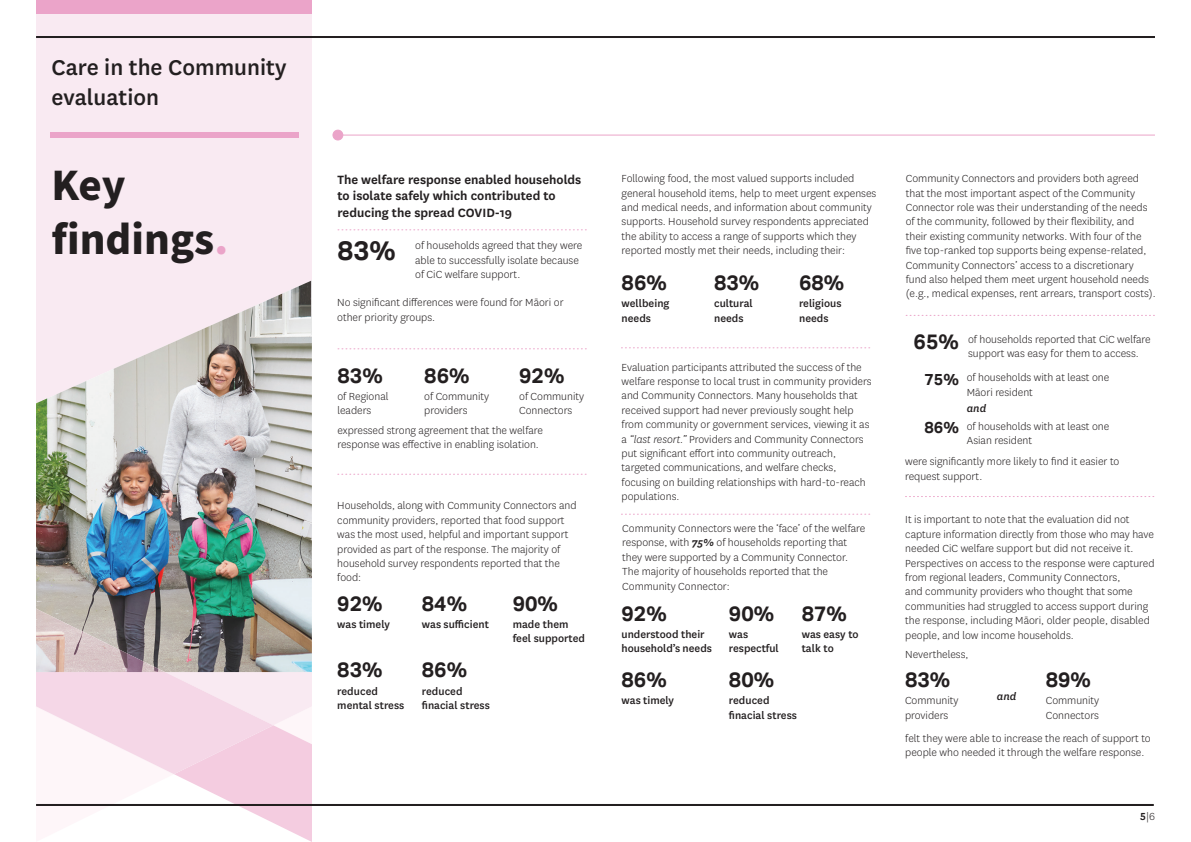
<style>
.page{position:relative;width:1191px;height:842px;background:#fff}
.page>*{position:absolute;margin:0;border:0;box-sizing:border-box;transform-origin:0 0}
.t1{font:700 45px "Source Sans Pro";color:#231f20}
.t2{font:700 27px "Aktiv Grotesk";color:#231f20}
.t3{font:500 25px/30px "National";color:#231f20}
.t4{font:700 21px "Aktiv Grotesk";color:#231f20}
.t5{font:700 16px "Aktiv Grotesk";color:#231f20}
.t6{font:600 14px/16.8px "National";color:#231f20}
.t7{font:300 12px/14.4px "National";color:#231f20}
.t8{font:500 12px/14.4px "National";color:#231f20}
.t9{font:italic 500 12px "National";color:#231f20}
.s1{color:#eba4c9}
.s2{font-style:italic}
.s3{font-weight:600;font-style:italic}
.s4{font-weight:600}
</style>
<div class="page">
<div style="left:36px;top:14px;width:276px;height:266px;background:#f9eaf2"></div>
<img style="left:36px;top:280px;width:276px;height:392px">
<div style="left:50px;top:133px;width:248px;height:5px;background:#eba4c9"></div>
<div style="left:36px;top:0;width:276px;height:14px;background:#eba4c9"></div>
<svg style="left:36px;top:672px;width:276px;height:170px"></svg>
<img style="left:36px;top:609px;width:129px;height:63px">
<hr style="left:333px;top:135px;width:822px;height:1px;background:#eba4c9">
<div style="left:333px;top:130px;width:10px;height:10px;background:#eba4c9;border-radius:50%"></div>
<div style="left:332px;top:130px;width:11px;height:10px;border:1px solid #eba4c9;border-radius:50%"></div>
<svg style="left:338px;top:229px;width:248px;height:1px"></svg>
<svg style="left:338px;top:348px;width:248px;height:1px"></svg>
<svg style="left:621px;top:347px;width:248px;height:1px"></svg>
<svg style="left:621px;top:514px;width:248px;height:1px"></svg>
<svg style="left:338px;top:474px;width:248px;height:1px"></svg>
<svg style="left:905px;top:496px;width:248px;height:1px"></svg>
<svg style="left:906px;top:315px;width:248px;height:1px"></svg>
<hr style="left:36px;top:36px;width:1119px;height:2px;background:#231f20">
<hr style="left:36px;top:804px;width:1117px;height:2px;background:#231f20">
<p class="t3" style="left:52px;top:51px;width:236px">Care in the Community evaluation</p>
<p class="t1" style="left:52px;top:155px;width:75px">Key</p>
<p class="t1" style="left:52px;top:209px;width:178px">findings<span class="s1">.</span></p>
<p class="t6" style="left:337px;top:170px;width:245px">The welfare response enabled households to isolate safely which contributed to reducing the spread COVID-19</p>
<p class="t7" style="left:621px;top:171px;width:256px">Following food, the most valued supports included general household items, help to meet urgent expenses and medical needs, and information about community supports. Household survey respondents appreciated the ability to access a range of supports which they reported mostly met their needs, including their:</p>
<p class="t2" style="left:337px;top:234px;width:60px">83%</p>
<p class="t7" style="left:415px;top:238px;width:169px">of households agreed that they were able to successfully isolate because of CiC welfare support.</p>
<p class="t4" style="left:621px;top:270px;width:47px">86%</p>
<p class="t8" style="left:621px;top:296px;width:49px">wellbeing needs</p>
<p class="t4" style="left:714px;top:270px;width:47px">83%</p>
<p class="t8" style="left:714px;top:296px;width:40px">cultural</p>
<p class="t8" style="left:714px;top:310px;width:31px">needs</p>
<p class="t4" style="left:799px;top:270px;width:47px">68%</p>
<p class="t8" style="left:799px;top:296px;width:44px">religious needs</p>
<p class="t7" style="left:337px;top:295px;width:228px">No significant differences were found for Māori or other priority groups.</p>
<p class="t4" style="left:337px;top:363px;width:47px">83%</p>
<p class="t7" style="left:337px;top:389px;width:53px">of Regional</p>
<p class="t7" style="left:337px;top:403px;width:35px">leaders</p>
<p class="t4" style="left:424px;top:363px;width:47px">86%</p>
<p class="t7" style="left:424px;top:389px;width:66px">of Community providers</p>
<p class="t4" style="left:519px;top:363px;width:47px">92%</p>
<p class="t7" style="left:519px;top:389px;width:66px">of Community<br>Connectors</p>
<p class="t7" style="left:337px;top:423px;width:207px">expressed strong agreement that the welfare response was effective in enabling isolation.</p>
<p class="t7" style="left:337px;top:498px;width:241px">Households, along with Community Connectors and community providers, reported that food support was the most used, helpful and important support provided as part of the response. The majority of household survey respondents reported that the food:</p>
<p class="t4" style="left:337px;top:591px;width:47px">92%</p>
<p class="t8" style="left:337px;top:616px;width:54px">was timely</p>
<p class="t4" style="left:337px;top:658px;width:47px">83%</p>
<p class="t8" style="left:337px;top:683px;width:68px">reduced mental stress</p>
<p class="t4" style="left:422px;top:591px;width:47px">84%</p>
<p class="t8" style="left:422px;top:616px;width:69px">was sufficient</p>
<p class="t4" style="left:422px;top:658px;width:47px">86%</p>
<p class="t8" style="left:422px;top:683px;width:70px">reduced finacial stress</p>
<p class="t4" style="left:513px;top:591px;width:47px">90%</p>
<p class="t8" style="left:513px;top:616px;width:74px">made them feel supported</p>
<p class="t7" style="left:621px;top:359px;width:251px">Evaluation participants attributed the success of the welfare response to local trust in community providers and Community Connectors. Many households that received support had never previously sought help from community or government services, viewing it as a <span class="s2">“last resort.”</span> Providers and Community Connectors put significant effort into community outreach, targeted communications, and welfare checks, focusing on building relationships with hard-to-reach populations.</p>
<p class="t7" style="left:622px;top:521px;width:244px">Community Connectors were the ‘face’ of the welfare response, with <span class="s3">75%</span> of households reporting that they were supported by a Community Connector.<br>The majority of households reported that the Community Connector:</p>
<p class="t4" style="left:621px;top:601px;width:47px">92%</p>
<p class="t8" style="left:621px;top:626px;width:92px">understood their household’s needs</p>
<p class="t4" style="left:621px;top:667px;width:47px">86%</p>
<p class="t8" style="left:621px;top:693px;width:54px">was timely</p>
<p class="t4" style="left:729px;top:601px;width:47px">90%</p>
<p class="t8" style="left:729px;top:626px;width:51px">was respectful</p>
<p class="t4" style="left:801px;top:601px;width:47px">87%</p>
<p class="t8" style="left:801px;top:626px;width:58px">was easy to talk to</p>
<p class="t4" style="left:729px;top:667px;width:47px">80%</p>
<p class="t8" style="left:729px;top:693px;width:70px">reduced finacial stress</p>
<p class="t7" style="left:905px;top:171px;width:251px">Community Connectors and providers both agreed that the most important aspect of the Community Connector role was their understanding of the needs of the community, followed by their flexibility, and their existing community networks. With four of the five top-ranked top supports being expense-related, Community Connectors’ access to a discretionary fund also helped them meet urgent household needs (e.g., medical expenses, rent arrears, transport costs).</p>
<p class="t4" style="left:913px;top:329px;width:47px">65%</p>
<p class="t5" style="left:924px;top:370px;width:36px">75%</p>
<p class="t5" style="left:924px;top:418px;width:36px">86%</p>
<p class="t7" style="left:968px;top:332px;width:184px">of households reported that CiC welfare support was easy for them to access.</p>
<p class="t7" style="left:966px;top:370px;width:144px">of households with at least one<br>Māori resident</p>
<p class="t7" style="left:966px;top:418px;width:144px">of households with at least one<br>Asian resident</p>
<p class="t9" style="left:966px;top:401px;width:21px">and</p>
<p class="t7" style="left:905px;top:454px;width:216px">were significantly more likely to find it easier to request support.</p>
<p class="t7" style="left:905px;top:512px;width:251px">It is important to note that the evaluation did not capture information directly from those who may have needed CiC welfare support but did not receive it.<br>Perspectives on access to the response were captured from regional leaders, Community Connectors,<br>and community providers who thought that some communities had struggled to access support during the response, including Māori, older people, disabled people, and low income households.</p>
<p class="t7" style="left:905px;top:647px;width:65px">Nevertheless,</p>
<p class="t4" style="left:905px;top:667px;width:47px">83%</p>
<p class="t7" style="left:905px;top:693px;width:55px">Community</p>
<p class="t7" style="left:905px;top:708px;width:45px">providers</p>
<p class="t9" style="left:997px;top:688px;width:21px">and</p>
<p class="t4" style="left:1045px;top:667px;width:47px">89%</p>
<p class="t7" style="left:1045px;top:693px;width:55px">Community</p>
<p class="t7" style="left:1045px;top:708px;width:55px">Connectors</p>
<p class="t7" style="left:905px;top:731px;width:247px">felt they were able to increase the reach of support to people who needed it through the welfare response.</p>
<p class="t7" style="left:1140px;top:809px;width:16px"><span class="s4">5</span>|6</p>
</div>
